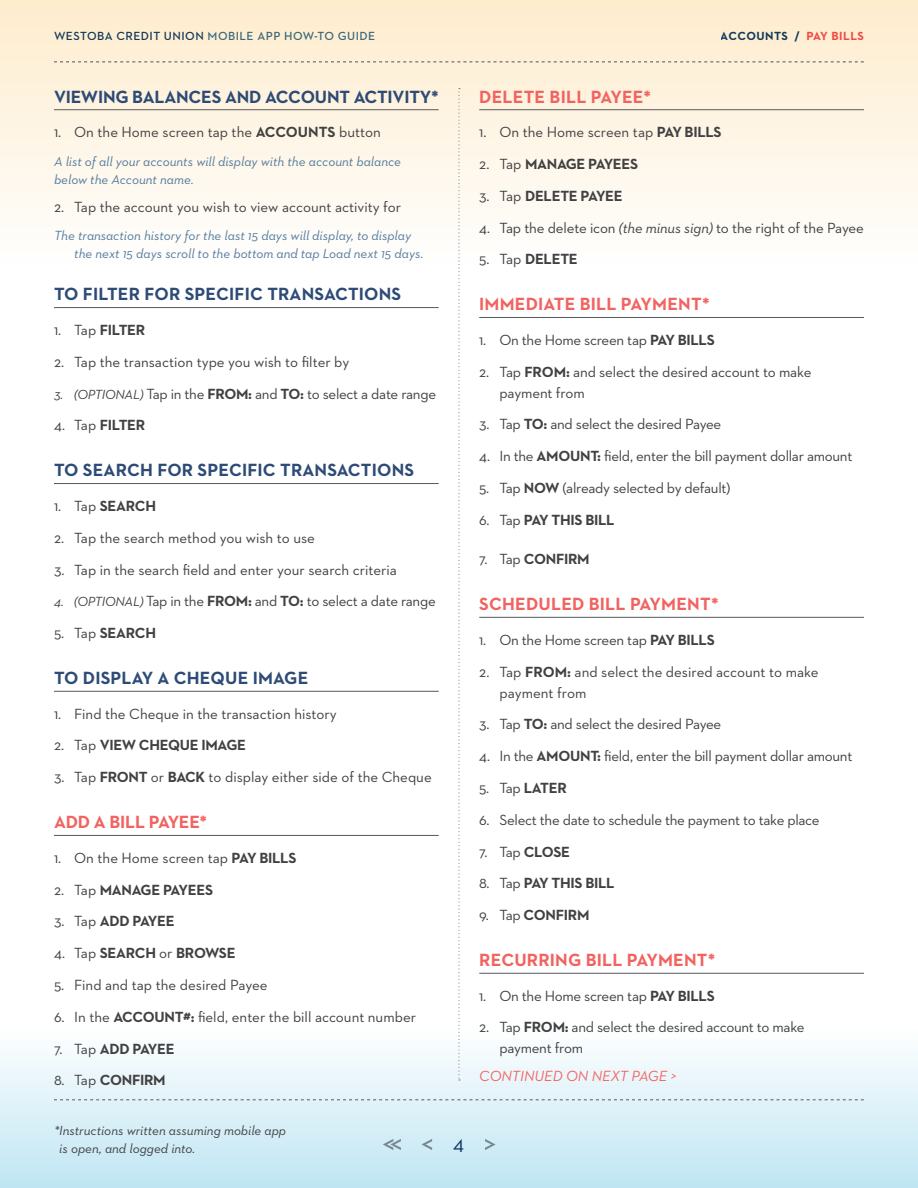
<style>
.page{position:relative;width:918px;height:1188px;background:#fff}
.page>*{position:absolute;margin:0;border:0;box-sizing:border-box;transform-origin:0 0}
.t1{font:21px "Neutraface 2 Text";color:#133f6d}
.t2{font:700 18px "Neutraface 2 Text";letter-spacing:.01em;color:#2d4b76}
.t3{font:700 18px "Neutraface 2 Text";letter-spacing:.01em;color:#f16360}
.t4{font:700 18px "Neutraface 2 Text";letter-spacing:-.01em;color:#2d4b76}
.t5{font:700 18px "Neutraface 2 Text";letter-spacing:-.01em;color:#f16360}
.t6{font:15px/21px "Neutraface 2 Text";letter-spacing:-.01em;color:#414042}
.t7{font:700 15px "Neutraface 2 Text";letter-spacing:-.02em;color:#414042}
.t8{font:italic 15px "Neutraface 2 Text";color:#f16360}
.t9{font:italic 13.5px/18px "Neutraface 2 Text";color:#527a9c}
.t10{font:italic 13.5px/18px "Neutraface 2 Text";color:#414042}
.t11{font:600 12px "Neutraface 2 Text";letter-spacing:.04em;color:#3e7195}
.t12{font:700 12px "Neutraface 2 Text";letter-spacing:.04em;color:#133f6d}
.s1{color:#133f6d}
.s2{color:#f04e54}
.s3{font-weight:700}
.s4{font-weight:400}
.s5{font-style:italic;font-size:13.5px}
.s6{font-style:italic}
</style>
<div class="page">
<div style="left:0;top:0;width:918px;height:268px;background:linear-gradient(to bottom,#feebcc,#fefefe)"></div>
<div style="left:0;top:1028px;width:918px;height:160px;background:linear-gradient(to bottom,#fefefe,#bfe5f3)"></div>
<hr style="left:54px;top:109px;width:385px;height:1px;background:#58595b">
<hr style="left:54px;top:307px;width:385px;height:1px;background:#58595b">
<hr style="left:54px;top:483px;width:385px;height:1px;background:#58595b">
<hr style="left:54px;top:691px;width:385px;height:1px;background:#58595b">
<hr style="left:54px;top:835px;width:385px;height:1px;background:#58595b">
<hr style="left:479px;top:109px;width:385px;height:1px;background:#58595b">
<hr style="left:479px;top:317px;width:385px;height:1px;background:#58595b">
<hr style="left:479px;top:617px;width:385px;height:1px;background:#58595b">
<hr style="left:479px;top:973px;width:385px;height:1px;background:#58595b">
<svg style="left:54px;top:1099px;width:810px;height:1px"></svg>
<svg style="left:54px;top:62px;width:810px;height:1px"></svg>
<svg style="left:485px;top:1139px;width:10px;height:11px"></svg>
<svg style="left:422px;top:1139px;width:10px;height:11px"></svg>
<svg style="left:458px;top:88px;width:2px;height:993px"></svg>
<svg style="left:383px;top:1139px;width:18px;height:11px"></svg>
<p class="t11" style="left:54px;top:28px;width:323px"><span class="s1">WESTOBA CREDIT UNION</span> MOBILE APP HOW-TO GUIDE</p>
<p class="t12" style="left:721px;top:28px;width:145px">ACCOUNTS / <span class="s2">PAY BILLS</span></p>
<p class="t4" style="left:54px;top:85px;width:386px">VIEWING BALANCES AND ACCOUNT ACTIVITY*</p>
<p class="t6" style="left:54px;top:121px;width:328px">1. On the Home screen tap the <span class="s3">ACCOUNTS</span> button</p>
<p class="t9" style="left:54px;top:152px;width:349px">A list of all your accounts will display with the account balance below the Account name.</p>
<p class="t6" style="left:54px;top:196px;width:349px">2. Tap the account you wish to view account activity for</p>
<p class="t9" style="left:74px;top:227px;width:351px;text-indent:-20px">The transaction history for the last 15 days will display, to display the next 15 days scroll to the bottom and tap Load next 15 days.</p>
<p class="t2" style="left:54px;top:283px;width:349px">TO FILTER FOR SPECIFIC TRANSACTIONS</p>
<p class="t7" style="left:54px;top:320px;width:93px"><span class="s4">1. Tap</span> FILTER</p>
<p class="t6" style="left:54px;top:351px;width:297px">2. Tap the transaction type you wish to filter by</p>
<p class="t6" style="left:54px;top:383px;width:384px"><span class="s5">3. (OPTIONAL)</span> Tap in the <span class="s3">FROM:</span> and <span class="s3">TO:</span> to select a date range</p>
<p class="t7" style="left:54px;top:416px;width:93px"><span class="s4">4. Tap</span> FILTER</p>
<p class="t2" style="left:54px;top:459px;width:362px">TO SEARCH FOR SPECIFIC TRANSACTIONS</p>
<p class="t7" style="left:54px;top:496px;width:104px"><span class="s4">1. Tap</span> SEARCH</p>
<p class="t6" style="left:54px;top:527px;width:263px">2. Tap the search method you wish to use</p>
<p class="t6" style="left:54px;top:559px;width:344px">3. Tap in the search field and enter your search criteria</p>
<p class="t6" style="left:54px;top:591px;width:383px"><span class="s5">4. (OPTIONAL)</span> Tap in the <span class="s3">FROM:</span> and <span class="s3">TO:</span> to select a date range</p>
<p class="t7" style="left:54px;top:623px;width:104px"><span class="s4">5. Tap</span> SEARCH</p>
<p class="t2" style="left:54px;top:667px;width:256px">TO DISPLAY A CHEQUE IMAGE</p>
<p class="t6" style="left:54px;top:703px;width:284px">1. Find the Cheque in the transaction history</p>
<p class="t7" style="left:54px;top:736px;width:194px"><span class="s4">2. Tap</span> VIEW CHEQUE IMAGE</p>
<p class="t6" style="left:54px;top:766px;width:379px">3. Tap <span class="s3">FRONT</span> or <span class="s3">BACK</span> to display either side of the Cheque</p>
<p class="t5" style="left:54px;top:811px;width:155px">ADD A BILL PAYEE*</p>
<p class="t6" style="left:54px;top:847px;width:244px">1. On the Home screen tap <span class="s3">PAY BILLS</span></p>
<p class="t7" style="left:54px;top:880px;width:161px"><span class="s4">2. Tap</span> MANAGE PAYEES</p>
<p class="t7" style="left:54px;top:912px;width:122px"><span class="s4">3. Tap</span> ADD PAYEE</p>
<p class="t7" style="left:54px;top:943px;width:183px"><span class="s4">4. Tap</span> SEARCH <span class="s4">or</span> BROWSE</p>
<p class="t6" style="left:54px;top:974px;width:215px">5. Find and tap the desired Payee</p>
<p class="t6" style="left:54px;top:1006px;width:364px">6. In the <span class="s3">ACCOUNT#:</span> field, enter the bill account number</p>
<p class="t7" style="left:54px;top:1039px;width:122px"><span class="s4">7. Tap</span> ADD PAYEE</p>
<p class="t7" style="left:54px;top:1071px;width:113px"><span class="s4">8. Tap</span> CONFIRM</p>
<p class="t10" style="left:59px;top:1121px;width:228px;text-indent:-5px">*Instructions written assuming mobile app is open, and logged into.</p>
<h1 class="t1" style="left:453px;top:1129px;width:12px">4</h1>
<p class="t3" style="left:479px;top:85px;width:173px">DELETE BILL PAYEE*</p>
<p class="t6" style="left:479px;top:121px;width:244px">1. On the Home screen tap <span class="s3">PAY BILLS</span></p>
<p class="t7" style="left:479px;top:154px;width:161px"><span class="s4">2. Tap</span> MANAGE PAYEES</p>
<p class="t7" style="left:479px;top:186px;width:145px"><span class="s4">3. Tap</span> DELETE PAYEE</p>
<p class="t6" style="left:479px;top:217px;width:386px">4. Tap the delete icon <span class="s6">(the minus sign)</span> to the right of the Payee</p>
<p class="t7" style="left:479px;top:250px;width:100px"><span class="s4">5. Tap</span> DELETE</p>
<p class="t3" style="left:479px;top:293px;width:232px">IMMEDIATE BILL PAYMENT*</p>
<p class="t6" style="left:479px;top:329px;width:237px">1. On the Home screen tap <span class="s3">PAY BILLS</span></p>
<p class="t6" style="left:500px;top:361px;width:314px;text-indent:-20px">2. Tap <span class="s3">FROM:</span> and select the desired account to make payment from</p>
<p class="t6" style="left:479px;top:414px;width:244px">3. Tap <span class="s3">TO:</span> and select the desired Payee</p>
<p class="t6" style="left:479px;top:445px;width:375px">4. In the <span class="s3">AMOUNT:</span> field, enter the bill payment dollar amount</p>
<p class="t6" style="left:479px;top:477px;width:253px">5. Tap <span class="s3">NOW</span> (already selected by default)</p>
<p class="t7" style="left:479px;top:510px;width:137px"><span class="s4">6. Tap</span> PAY THIS BILL</p>
<p class="t7" style="left:479px;top:549px;width:112px"><span class="s4">7. Tap</span> CONFIRM</p>
<p class="t3" style="left:479px;top:593px;width:241px">SCHEDULED BILL PAYMENT*</p>
<p class="t6" style="left:479px;top:629px;width:237px">1. On the Home screen tap <span class="s3">PAY BILLS</span></p>
<p class="t6" style="left:500px;top:661px;width:321px;text-indent:-20px">2. Tap <span class="s3">FROM:</span> and select the desired account to make payment from</p>
<p class="t6" style="left:479px;top:714px;width:244px">3. Tap <span class="s3">TO:</span> and select the desired Payee</p>
<p class="t6" style="left:479px;top:745px;width:375px">4. In the <span class="s3">AMOUNT:</span> field, enter the bill payment dollar amount</p>
<p class="t6" style="left:479px;top:777px;width:89px">5. Tap <span class="s3">LATER</span></p>
<p class="t6" style="left:479px;top:809px;width:342px">6. Select the date to schedule the payment to take place</p>
<p class="t6" style="left:479px;top:841px;width:92px">7. Tap <span class="s3">CLOSE</span></p>
<p class="t7" style="left:479px;top:874px;width:137px"><span class="s4">8. Tap</span> PAY THIS BILL</p>
<p class="t7" style="left:479px;top:905px;width:112px"><span class="s4">9. Tap</span> CONFIRM</p>
<p class="t3" style="left:479px;top:949px;width:238px">RECURRING BILL PAYMENT*</p>
<p class="t6" style="left:479px;top:985px;width:237px">1. On the Home screen tap <span class="s3">PAY BILLS</span></p>
<p class="t6" style="left:500px;top:1017px;width:307px;text-indent:-20px">2. Tap <span class="s3">FROM:</span> and select the desired account to make payment from</p>
<p class="t8" style="left:479px;top:1067px;width:199px">CONTINUED ON NEXT PAGE &gt;</p>
</div>
